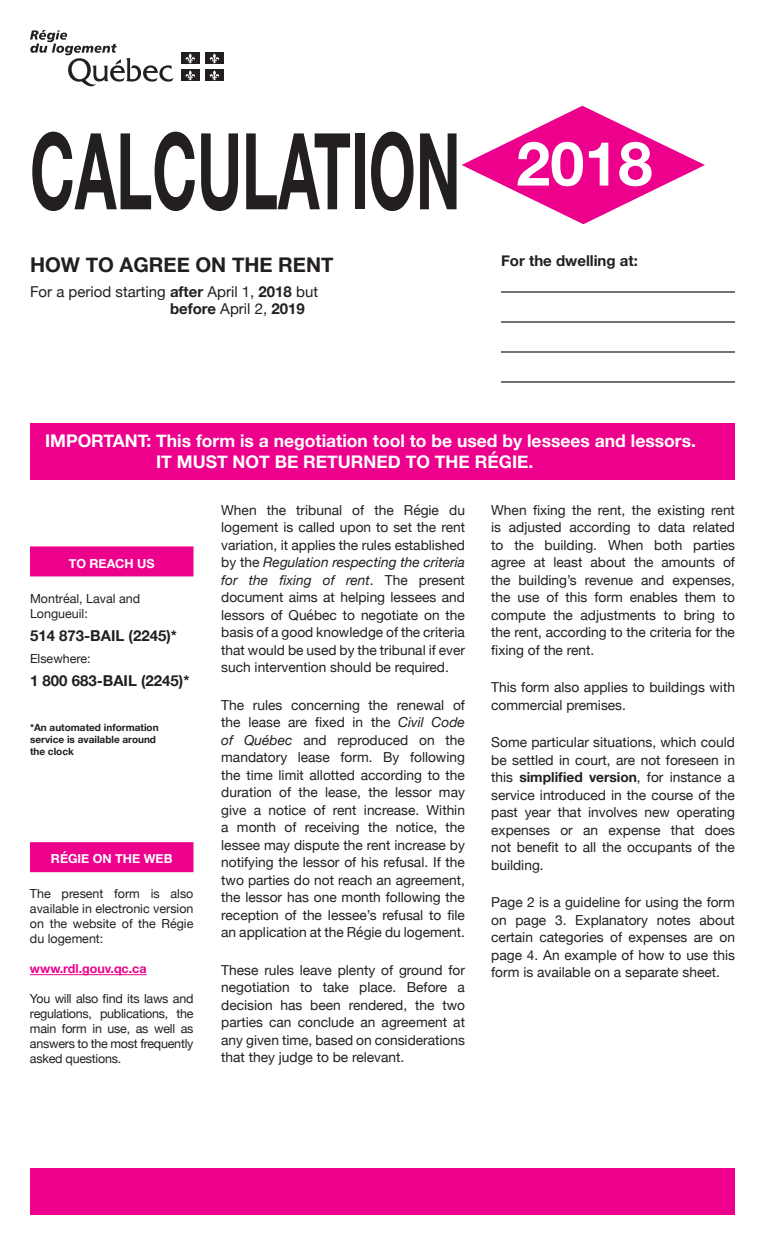
<style>
.page{position:relative;width:765px;height:1260px;background:#fff}
.page>*{position:absolute;margin:0;border:0;box-sizing:border-box;transform-origin:0 0}
.t1{font:700 106.25px "Helvetica Neue";color:#231f20;scale:.57 1}
.t2{font:700 20.25px "Helvetica Neue";color:#231f20}
.t3{font:700 17.5px/21px "Helvetica Neue";color:#fff}
.t4{font:15px/17.5px "Helvetica Neue";color:#231f20}
.t5{font:700 15px "Helvetica Neue";color:#231f20}
.t6{font:13.75px/17.5px "Helvetica Neue";color:#231f20;text-align:justify}
.t7{font:12.5px/15px "Helvetica Neue";color:#231f20;text-align:justify}
.t8{font:700 12.5px "Helvetica Neue";color:#fff}
.t9{font:700 12.5px "Helvetica Neue";color:#ec008c}
.t10{font:700 10px/12px "Helvetica Neue";color:#231f20}
.s1{font-weight:700}
.s2{font-style:italic}
</style>
<div class="page">
<svg style="left:30px;top:30px;width:144px;height:57px"></svg>
<div style="left:181px;top:53px;width:19px;height:11px;background:#231f20"></div>
<svg style="left:185px;top:53px;width:10px;height:11px"></svg>
<div style="left:205px;top:53px;width:19px;height:11px;background:#231f20"></div>
<svg style="left:209px;top:53px;width:10px;height:11px"></svg>
<div style="left:181px;top:70px;width:19px;height:11px;background:#231f20"></div>
<svg style="left:185px;top:70px;width:10px;height:11px"></svg>
<div style="left:205px;top:70px;width:19px;height:11px;background:#231f20"></div>
<svg style="left:209px;top:70px;width:10px;height:11px"></svg>
<hr style="left:501px;top:321px;width:234px;height:2px;background:#231f20">
<hr style="left:501px;top:351px;width:234px;height:2px;background:#231f20">
<hr style="left:501px;top:381px;width:234px;height:2px;background:#231f20">
<hr style="left:501px;top:291px;width:234px;height:2px;background:#231f20">
<div style="left:30px;top:424px;width:705px;height:56px;background:#ec008c"></div>
<div style="left:30px;top:546px;width:164px;height:30px;background:#ec008c"></div>
<div style="left:30px;top:842px;width:164px;height:30px;background:#ec008c"></div>
<hr style="left:30px;top:974px;width:117px;height:1px;background:#ec008c">
<svg style="left:462px;top:106px;width:243px;height:118px"></svg>
<div style="left:30px;top:1169px;width:705px;height:46px;background:#ec008c"></div>
<h1 class="t1" style="left:30px;top:88px;width:1094px">CALCULATION <sup>2018</sup></h1>
<h2 class="t2" style="left:30px;top:248px;width:305px">HOW TO AGREE ON THE RENT</h2>
<p class="t4" style="left:170px;top:283px;width:150px;text-indent:-140px">For a period starting <span class="s1">after</span> April 1, <span class="s1">2018</span> but <span class="s1">before</span> April 2, <span class="s1">2019</span></p>
<p class="t5" style="left:501px;top:249px;width:138px">For the dwelling at:</p>
<p class="t3" style="left:156px;top:430px;width:541px;text-indent:-111px">IMPORTANT: This form is a negotiation tool to be used by lessees and lessors.<br>IT MUST NOT BE RETURNED TO THE RÉGIE.</p>
<p class="t8" style="left:69px;top:553px;width:87px">TO REACH US</p>
<p class="t7" style="left:30px;top:591px;width:112px">Montréal, Laval and<br>Longueuil:</p>
<p class="t5" style="left:30px;top:624px;width:148px">514 873-BAIL (2245)*</p>
<p class="t7" style="left:30px;top:652px;width:62px">Elsewhere:</p>
<p class="t5" style="left:30px;top:669px;width:161px">1 800 683-BAIL (2245)*</p>
<p class="t10" style="left:30px;top:721px;width:130px">*An automated information service is available around the clock</p>
<p class="t8" style="left:51px;top:849px;width:123px">RÉGIE ON THE WEB</p>
<p class="t7" style="left:30px;top:887px;width:165px">The present form is also available in electronic version on the website of the Régie du logement:</p>
<p class="t9" style="left:30px;top:959px;width:118px">www.rdl.gouv.qc.ca</p>
<p class="t7" style="left:30px;top:992px;width:165px">You will also find its laws and regulations, publications, the main form in use, as well as answers to the most frequently asked questions.</p>
<p class="t6" style="left:221px;top:502px;width:245px">When the tribunal of the Régie du logement is called upon to set the rent variation, it applies the rules established by the <span class="s2">Regulation respecting the criteria for the fixing of rent</span>. The present document aims at helping lessees and lessors of Québec to negotiate on the basis of a good knowledge of the criteria that would be used by the tribunal if ever such intervention should be required.</p>
<p class="t6" style="left:221px;top:697px;width:245px">The rules concerning the renewal of the lease are fixed in the <span class="s2">Civil Code of Québec</span> and reproduced on the mandatory lease form. By following the time limit allotted according to the duration of the lease, the lessor may give a notice of rent increase. Within a month of receiving the notice, the lessee may dispute the rent increase by notifying the lessor of his refusal. If the two parties do not reach an agreement, the lessor has one month following the reception of the lessee’s refusal to file an application at the Régie du logement.</p>
<p class="t6" style="left:221px;top:962px;width:245px">These rules leave plenty of ground for negotiation to take place. Before a decision has been rendered, the two parties can conclude an agreement at any given time, based on considerations that they judge to be relevant.</p>
<p class="t6" style="left:491px;top:502px;width:245px">When fixing the rent, the existing rent is adjusted according to data related to the building. When both parties agree at least about the amounts of the building’s revenue and expenses, the use of this form enables them to compute the adjustments to bring to the rent, according to the criteria for the fixing of the rent.</p>
<p class="t6" style="left:491px;top:680px;width:245px">This form also applies to buildings with commercial premises.</p>
<p class="t6" style="left:491px;top:735px;width:245px">Some particular situations, which could be settled in court, are not foreseen in this <span class="s1">simplified version</span>, for instance a service introduced in the course of the past year that involves new operating expenses or an expense that does not benefit to all the occupants of the building.</p>
<p class="t6" style="left:491px;top:895px;width:245px">Page 2 is a guideline for using the form on page 3. Explanatory notes about certain categories of expenses are on page 4. An example of how to use this form is available on a separate sheet.</p>
</div>
